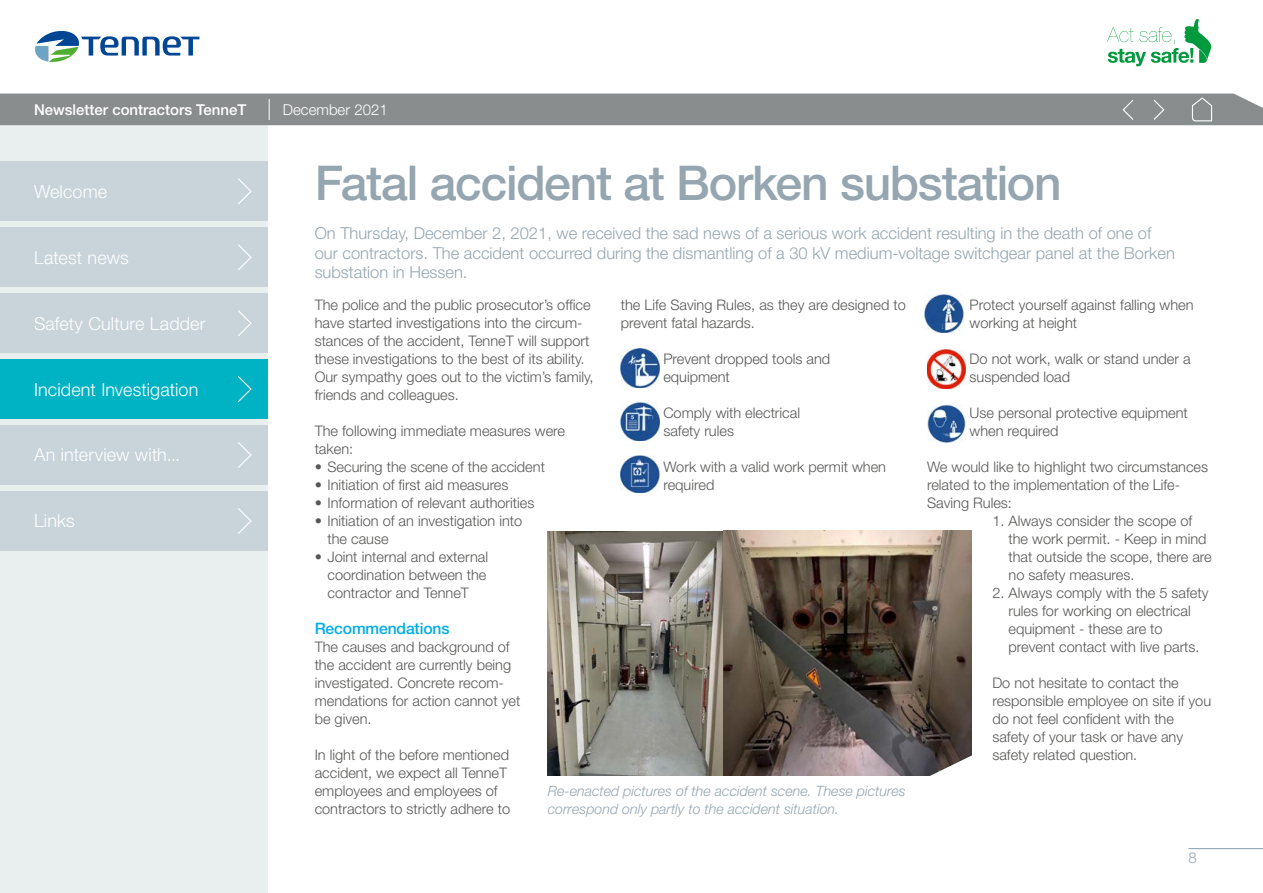
<style>
.page{position:relative;width:1263px;height:893px;background:#fff}
.page>*{position:absolute;margin:0;border:0;box-sizing:border-box;transform-origin:0 0}
.t1{font:500 48px "Helvetica Neue LT Pro";letter-spacing:-.025em;color:#95a6b0}
.t2{font:300 18px "Helvetica Neue LT Pro";letter-spacing:.005em;color:#fff}
.t3{font:300 16.5px/19.5px "Helvetica Neue LT Pro";color:#95a6b0}
.t4{font:500 15.75px "Helvetica Neue LT Pro";letter-spacing:-.01em;color:#00ace9}
.t5{font:500 15px "Helvetica Neue LT Pro";color:#fff}
.t6{font:300 15px "Helvetica Neue LT Pro";color:#fff}
.t7{font:300 15px "Helvetica Neue LT Pro";color:#95a6b0}
.t8{font:300 14.55px/18px "Helvetica Neue LT Pro";color:#575756}
.t9{font:italic 300 14.25px/18px "Helvetica Neue LT Pro";color:#95a6b0}
</style>
<div class="page">
<div style="left:0;top:125px;width:268px;height:768px;background:#e9eeef"></div>
<div style="left:0;top:162px;width:268px;height:59px;background:#c8d3da"></div>
<svg style="left:238px;top:178px;width:14px;height:26px"></svg>
<div style="left:0;top:293px;width:268px;height:60px;background:#c8d3da"></div>
<div style="left:0;top:227px;width:268px;height:60px;background:#c8d3da"></div>
<div style="left:0;top:359px;width:268px;height:60px;background:#00b3c4"></div>
<svg style="left:238px;top:376px;width:14px;height:26px"></svg>
<svg style="left:238px;top:244px;width:14px;height:26px"></svg>
<svg style="left:238px;top:310px;width:14px;height:26px"></svg>
<div style="left:0;top:425px;width:268px;height:60px;background:#c8d3da"></div>
<div style="left:0;top:491px;width:268px;height:60px;background:#c8d3da"></div>
<svg style="left:238px;top:442px;width:14px;height:26px"></svg>
<svg style="left:238px;top:508px;width:14px;height:26px"></svg>
<div style="left:0;top:94px;width:1263px;height:31px;background:#8a8d8e"></div>
<svg style="left:1107px;top:19px;width:104px;height:47px"></svg>
<hr style="left:1188px;top:848px;width:75px;height:1px;background:#95a6b0">
<svg style="left:35px;top:31px;width:164px;height:31px"></svg>
<img style="left:548px;top:531px;width:423px;height:245px">
<img style="left:927px;top:405px;width:38px;height:38px">
<img style="left:621px;top:403px;width:38px;height:37px">
<img style="left:925px;top:295px;width:38px;height:38px">
<img style="left:621px;top:349px;width:38px;height:38px">
<img style="left:621px;top:455px;width:38px;height:38px">
<img style="left:927px;top:350px;width:38px;height:38px">
<svg style="left:927px;top:755px;width:45px;height:21px"></svg>
<p class="t5" style="left:34px;top:101px;width:214px">Newsletter contractors TenneT</p>
<p class="t6" style="left:283px;top:100px;width:106px">December 2021</p>
<p class="t2" style="left:34px;top:180px;width:75px">Welcome</p>
<p class="t2" style="left:34px;top:246px;width:96px">Latest news</p>
<p class="t2" style="left:34px;top:312px;width:173px">Safety Culture Ladder</p>
<p class="t2" style="left:34px;top:378px;width:166px">Incident Investigation</p>
<p class="t2" style="left:34px;top:444px;width:148px">An interview with...</p>
<p class="t2" style="left:34px;top:510px;width:42px">Links</p>
<h1 class="t1" style="left:315px;top:154px;width:748px">Fatal accident at Borken substation</h1>
<p class="t3" style="left:315px;top:223px;width:862px">On Thursday, December 2, 2021, we received the sad news of a serious work accident resulting in the death of one of our contractors. The accident occurred during the dismantling of a 30 kV medium-voltage switchgear panel at the Borken substation in Hessen.</p>
<p class="t8" style="left:315px;top:295px;width:280px">The police and the public prosecutor’s office have started investigations into the circum&shy;stances of the accident, TenneT will support these investigations to the best of its ability.<br>Our sympathy goes out to the victim’s family, friends and colleagues.</p>
<p class="t8" style="left:315px;top:421px;width:252px">The following immediate measures were taken:</p>
<p class="t8" style="left:315px;top:457px;width:232px">• Securing the scene of the accident</p>
<p class="t8" style="left:315px;top:475px;width:195px">• Initiation of first aid measures</p>
<p class="t8" style="left:315px;top:493px;width:221px">• Information of relevant authorities</p>
<p class="t8" style="left:327px;top:511px;width:196px;text-indent:-13px">• Initiation of an investigation into the cause</p>
<p class="t8" style="left:327px;top:547px;width:162px;text-align:justify;text-indent:-13px">• Joint internal and external coordination between the contractor and TenneT</p>
<p class="t4" style="left:315px;top:619px;width:136px">Recommendations</p>
<p class="t8" style="left:315px;top:637px;width:207px">The causes and background of the accident are currently being investigated. Concrete recom&shy;mendations for action cannot yet be given.</p>
<p class="t8" style="left:315px;top:745px;width:197px">In light of the before mentioned accident, we expect all TenneT employees and employees of contractors to strictly adhere to</p>
<p class="t8" style="left:621px;top:295px;width:286px">the Life Saving Rules, as they are designed to prevent fatal hazards.</p>
<p class="t8" style="left:663px;top:349px;width:168px">Prevent dropped tools and equipment</p>
<p class="t8" style="left:663px;top:403px;width:138px">Comply with electrical safety rules</p>
<p class="t8" style="left:663px;top:457px;width:224px">Work with a valid work permit when required</p>
<p class="t8" style="left:969px;top:295px;width:225px">Protect yourself against falling when working at height</p>
<p class="t8" style="left:969px;top:349px;width:223px">Do not work, walk or stand under a suspended load</p>
<p class="t8" style="left:969px;top:403px;width:220px">Use personal protective equipment when required</p>
<p class="t8" style="left:927px;top:457px;width:283px">We would like to highlight two circumstances related to the implementation of the Life-<br>Saving Rules:</p>
<p class="t8" style="left:1008px;top:511px;width:205px;text-indent:-16px">1. Always consider the scope of the work permit. - Keep in mind that outside the scope, there are no safety measures.</p>
<p class="t8" style="left:1008px;top:583px;width:201px;text-indent:-16px">2. Always comply with the 5 safety rules for working on electrical equipment - these are to prevent contact with live parts.</p>
<p class="t8" style="left:992px;top:673px;width:220px">Do not hesitate to contact the responsible employee on site if you do not feel confident with the safety of your task or have any safety related question.</p>
<p class="t9" style="left:548px;top:782px;width:359px">Re-enacted pictures of the accident scene. These pictures correspond only partly to the accident situation.</p>
<p class="t7" style="left:1188px;top:849px;width:10px">8</p>
</div>
